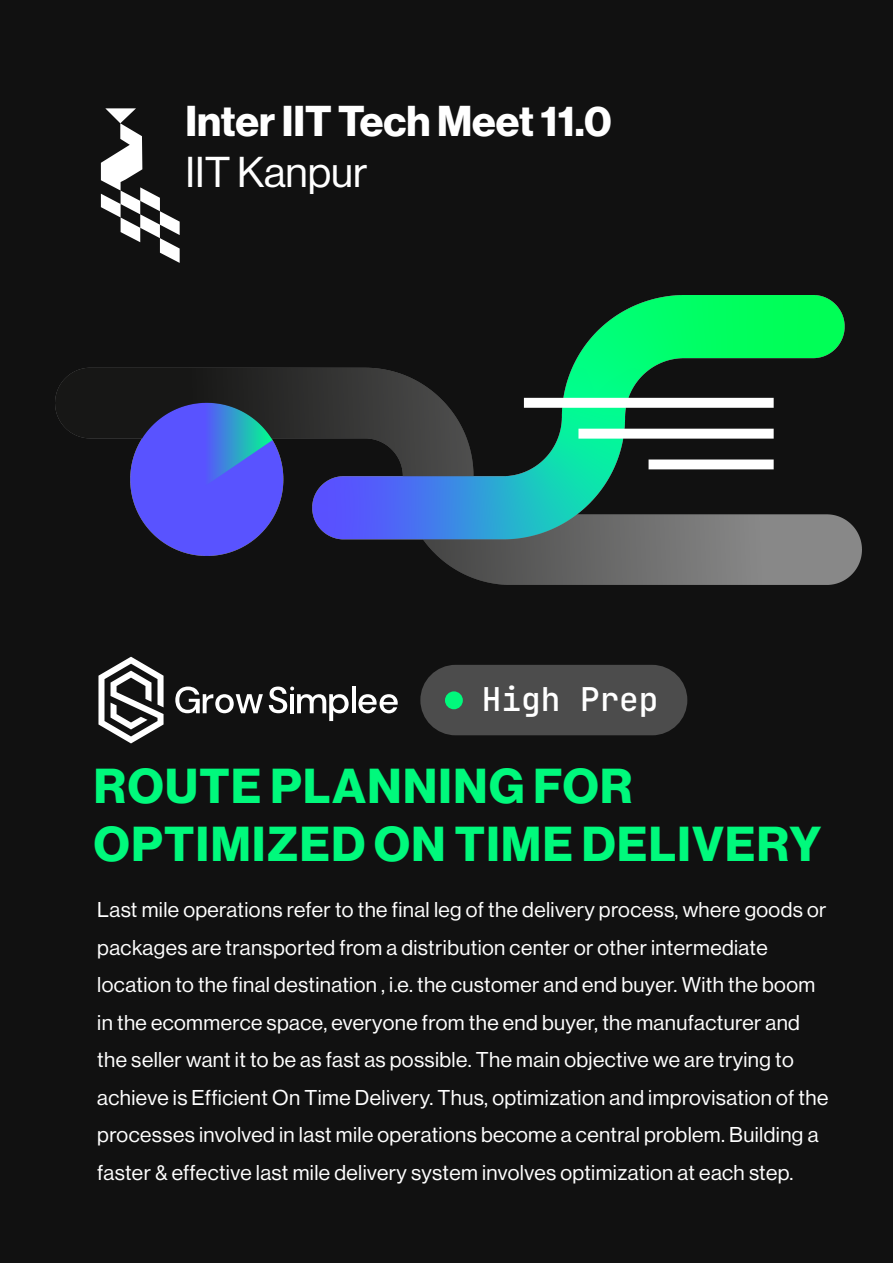
<style>
.page{position:relative;width:893px;height:1263px;background:#111}
.page>*{position:absolute;margin:0;border:0;box-sizing:border-box;transform-origin:0 0}
.t1{font:700 48px/57.6px "Neue Haas Display";letter-spacing:.03em;color:#00f97c}
.t2{font:700 42.3px "Neue Haas Display";color:#fff}
.t3{font:42.3px "Neue Haas Display";color:#fff}
.t4{font:32.7px "Jet Brains Mono";color:#fff}
.t5{font:21px/37.5px "Neue Haas Display";letter-spacing:.02em;color:#fff}
</style>
<div class="page">
<svg style="left:101px;top:108px;width:79px;height:155px"></svg>
<div style="left:420px;top:665px;width:267px;height:70px;background:#4c4c4c;border-radius:35px"></div>
<div style="left:445px;top:691px;width:18px;height:18px;background:#00f97c;border-radius:50%"></div>
<svg style="left:98px;top:657px;width:66px;height:86px"></svg>
<svg style="left:175px;top:686px;width:88px;height:27px"></svg>
<svg style="left:269px;top:686px;width:80px;height:35px"></svg>
<hr style="left:352px;top:686px;width:3px;height:27px;background:#fff">
<svg style="left:358px;top:694px;width:40px;height:19px"></svg>
<img style="left:55px;top:295px;width:806px;height:290px">
<h2 class="t2" style="left:186px;top:97px;width:428px">Inter IIT Tech Meet 11.0</h2>
<h2 class="t3" style="left:186px;top:148px;width:184px">IIT Kanpur</h2>
<h3 class="t4" style="left:482px;top:678px;width:178px">High Prep</h3>
<h1 class="t1" style="left:94px;top:758px;width:729px">ROUTE PLANNING FOR<br>OPTIMIZED ON TIME DELIVERY</h1>
<p class="t5" style="left:97px;top:891px;width:732px">Last mile operations refer to the final leg of the delivery process, where goods or packages are transported from a distribution center or other intermediate location to the final destination , i.e. the customer and end buyer. With the boom in the ecommerce space, everyone from the end buyer, the manufacturer and the seller want it to be as fast as possible. The main objective we are trying to achieve is Efficient On Time Delivery. Thus, optimization and improvisation of the processes involved in last mile operations become a central problem. Building a faster &amp; effective last mile delivery system involves optimization at each step.</p>
</div>
